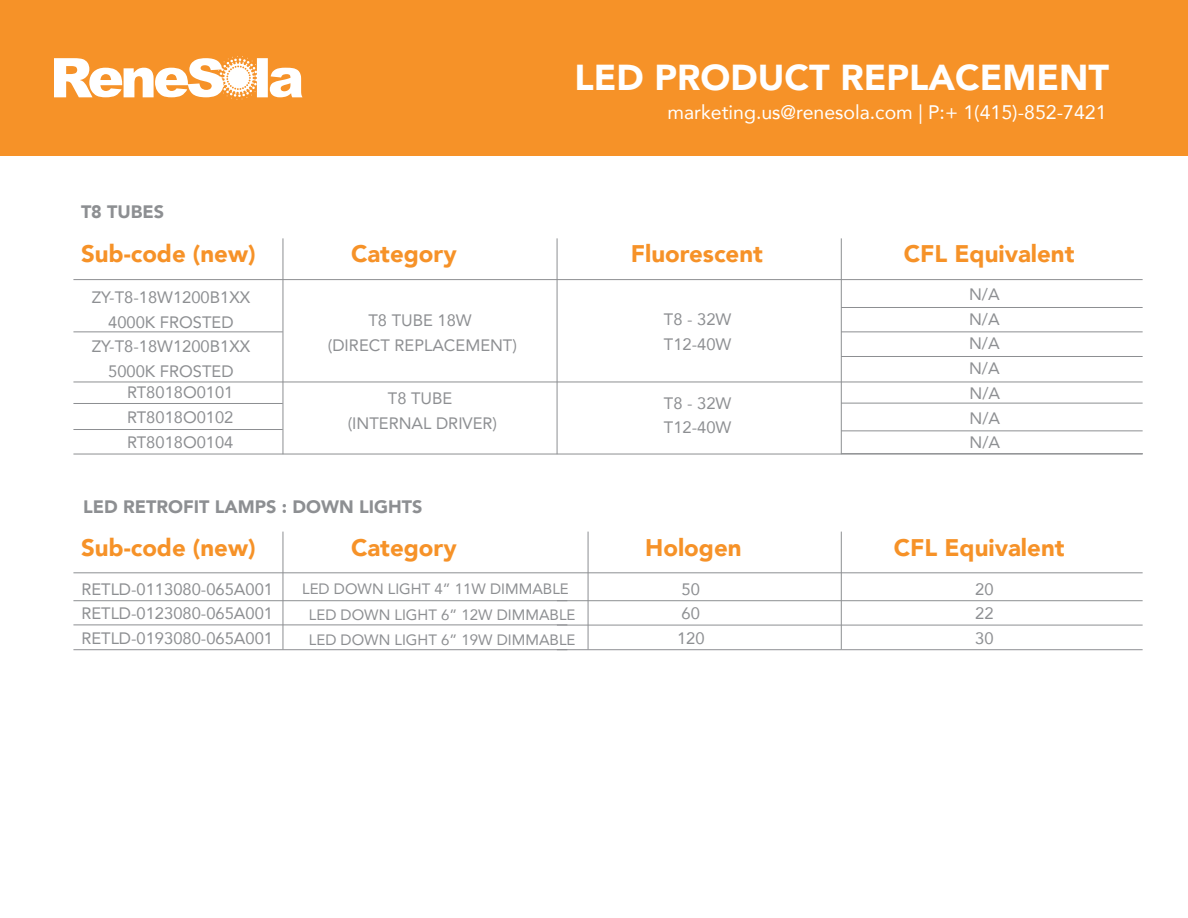
<style>
.page{position:relative;width:1188px;height:918px;background:#fff}
.page>*{position:absolute;margin:0;border:0;box-sizing:border-box;transform-origin:0 0}
.t1{font:900 36px "Avenir";color:#fff}
.t2{font:900 24px "Avenir";color:#f69228}
.t3{font:19.5px "Avenir";color:#fff}
.t4{font:900 18px "Avenir";color:#8d8f92}
.t5{font:16.5px/24.6px "Avenir";color:#8d8f92;text-align:justify}
.t6{font:15px/25.5px "Avenir";color:#8d8f92;text-align:center}
</style>
<div class="page">
<div style="left:0;top:0;width:1188px;height:156px;background:#f69228"></div>
<svg style="left:54px;top:56px;width:248px;height:44px"></svg>
<hr style="left:73px;top:279px;width:1070px;height:1px;background:#8d8f92">
<hr style="left:73px;top:573px;width:1070px;height:1px;background:#8d8f92">
<hr style="left:557px;top:600px;width:284px;height:1px;background:#8d8f92">
<hr style="left:73px;top:600px;width:494px;height:1px;background:#8d8f92">
<hr style="left:73px;top:625px;width:494px;height:1px;background:#8d8f92">
<hr style="left:73px;top:649px;width:494px;height:1px;background:#8d8f92">
<hr style="left:841px;top:307px;width:302px;height:1px;background:#8d8f92">
<hr style="left:841px;top:403px;width:302px;height:1px;background:#8d8f92">
<hr style="left:841px;top:600px;width:302px;height:1px;background:#8d8f92">
<hr style="left:73px;top:332px;width:210px;height:1px;background:#8d8f92">
<hr style="left:73px;top:403px;width:210px;height:1px;background:#8d8f92">
<hr style="left:73px;top:429px;width:210px;height:1px;background:#8d8f92">
<hr style="left:557px;top:625px;width:284px;height:1px;background:#8d8f92">
<hr style="left:841px;top:332px;width:302px;height:1px;background:#8d8f92">
<hr style="left:841px;top:431px;width:302px;height:1px;background:#8d8f92">
<hr style="left:841px;top:453px;width:302px;height:1px;background:#8d8f92">
<hr style="left:841px;top:625px;width:302px;height:1px;background:#8d8f92">
<hr style="left:557px;top:649px;width:284px;height:1px;background:#8d8f92">
<hr style="left:841px;top:356px;width:302px;height:1px;background:#8d8f92">
<hr style="left:841px;top:649px;width:302px;height:1px;background:#8d8f92">
<hr style="left:73px;top:382px;width:1070px;height:1px;background:#8d8f92">
<hr style="left:73px;top:454px;width:1070px;height:1px;background:#8d8f92">
<hr style="left:283px;top:238px;width:1px;height:216px;background:#8d8f92">
<hr style="left:283px;top:532px;width:1px;height:118px;background:#8d8f92">
<hr style="left:557px;top:238px;width:1px;height:216px;background:#8d8f92">
<hr style="left:588px;top:532px;width:1px;height:118px;background:#8d8f92">
<hr style="left:841px;top:238px;width:1px;height:216px;background:#8d8f92">
<hr style="left:841px;top:532px;width:1px;height:118px;background:#8d8f92">
<p class="t4" style="left:81px;top:196px;width:85px">T8 TUBES</p>
<h1 class="t1" style="left:575px;top:47px;width:536px">LED PRODUCT REPLACEMENT</h1>
<p class="t3" style="left:668px;top:97px;width:441px">marketing.us@renesola.com | P:+ 1(415)-852-7421</p>
<h2 class="t2" style="left:81px;top:233px;width:176px">Sub-code (new)</h2>
<h2 class="t2" style="left:351px;top:233px;width:107px">Category</h2>
<h2 class="t2" style="left:631px;top:233px;width:133px">Fluorescent</h2>
<h2 class="t2" style="left:904px;top:233px;width:172px">CFL Equivalent</h2>
<p class="t5" style="left:92px;top:285px;width:160px;text-align:center">ZY-T8-18W1200B1XX<br>4000K FROSTED<br>ZY-T8-18W1200B1XX<br>5000K FROSTED</p>
<p class="t5" style="left:127px;top:380px;width:108px">RT8018O0101<br>RT8018O0102<br>RT8018O0104</p>
<p class="t5" style="left:328px;top:308px;width:191px;text-align:center">T8 TUBE 18W<br>(DIRECT REPLACEMENT)</p>
<p class="t5" style="left:348px;top:386px;width:151px;text-align:center">T8 TUBE (INTERNAL DRIVER)</p>
<p class="t4" style="left:83px;top:492px;width:341px">LED RETROFIT LAMPS : DOWN LIGHTS</p>
<p class="t5" style="left:664px;top:306px;width:69px">T8 - 32W<br>T12-40W</p>
<p class="t5" style="left:664px;top:390px;width:69px">T8 - 32W<br>T12-40W</p>
<p class="t5" style="left:969px;top:281px;width:33px">N/A N/A N/A N/A N/A N/A N/A</p>
<h2 class="t2" style="left:81px;top:527px;width:176px">Sub-code (new)</h2>
<h2 class="t2" style="left:351px;top:527px;width:107px">Category</h2>
<h2 class="t2" style="left:645px;top:527px;width:98px">Hologen</h2>
<h2 class="t2" style="left:894px;top:527px;width:172px">CFL Equivalent</h2>
<p class="t5" style="left:81px;top:576px;width:193px">RETLD-0113080-065A001<br>RETLD-0123080-065A001<br>RETLD-0193080-065A001</p>
<p class="t6" style="left:302px;top:575px;width:275px">LED DOWN LIGHT 4” 11W DIMMABLE<br>LED DOWN LIGHT 6” 12W DIMMABLE<br>LED DOWN LIGHT 6” 19W DIMMABLE</p>
<p class="t5" style="left:677px;top:576px;width:29px;text-align:left">50<br>60<br>120</p>
<p class="t5" style="left:975px;top:576px;width:20px">20<br>22<br>30</p>
</div>
